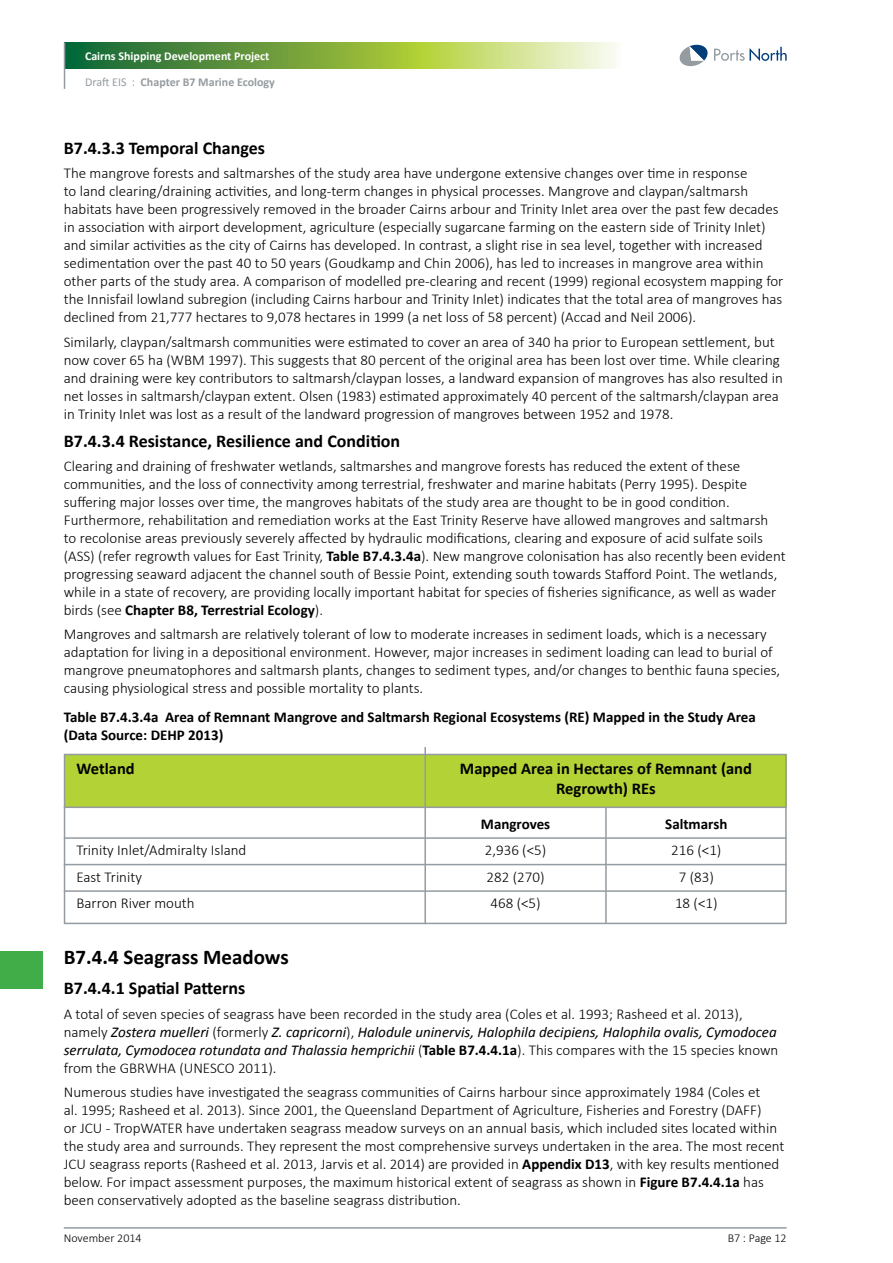
<style>
.page{position:relative;width:893px;height:1263px;background:#fff}
.page>*{position:absolute;margin:0;border:0;box-sizing:border-box;transform-origin:0 0}
.Heading_2{font:700 21px "Calibri";color:#000}
.Heading_3{font:700 18px "Calibri";color:#000}
.Tables_Heading_2{font:700 16.5px/19.8px "Calibri";color:#000;text-align:center}
.Tables_Heading_1{font:700 16.5px "Calibri";color:#000}
.Copy_1{font:300 15px/18px "Calibri";color:#000}
.Tables_Names{font:700 15px/18px "Calibri";color:#000}
.Tables_Copy_3_-_Rang{font:300 15px "Calibri";color:#000}
.Tables_Copy_1{font:300 15px "Calibri";color:#000}
.Tables_Copy_2_-_Cent{font:300 15px "Calibri";color:#000}
.Tables_Copy_2_-_Cent-2{font:700 15px "Calibri";color:#000}
.t1{font:700 12px/25.7px "Calibri";color:#fff}
.t2{font:300 12px "Calibri";color:#000}
.s1{font-weight:400;color:#949ca1}
.s2{color:#949ca1}
.s3{font-weight:700}
.s4{font-weight:400;font-style:italic}
</style>
<div class="page">
<svg style="left:65px;top:43px;width:551px;height:25px;background:#89b25b"></svg>
<svg style="left:714px;top:47px;width:73px;height:14px"></svg>
<svg style="left:680px;top:45px;width:28px;height:21px"></svg>
<hr style="left:64px;top:43px;width:1px;height:46px;background:#949ca1">
<hr style="left:64px;top:1227px;width:723px;height:2px;background:#949ca1">
<div style="left:0;top:951px;width:43px;height:38px;background:#41ad49"></div>
<div style="left:64px;top:754px;width:723px;height:52px;background:#b3d235"></div>
<hr style="left:64px;top:806px;width:361px;height:2px;background:#949ca1">
<hr style="left:64px;top:837px;width:361px;height:2px;background:#949ca1">
<hr style="left:64px;top:864px;width:361px;height:1px;background:#949ca1">
<hr style="left:64px;top:890px;width:361px;height:2px;background:#949ca1">
<hr style="left:425px;top:806px;width:362px;height:2px;background:#949ca1">
<hr style="left:425px;top:837px;width:181px;height:2px;background:#949ca1">
<hr style="left:425px;top:864px;width:181px;height:1px;background:#949ca1">
<hr style="left:425px;top:890px;width:181px;height:2px;background:#949ca1">
<hr style="left:606px;top:837px;width:181px;height:2px;background:#949ca1">
<hr style="left:606px;top:864px;width:181px;height:1px;background:#949ca1">
<hr style="left:606px;top:890px;width:181px;height:2px;background:#949ca1">
<div style="left:64px;top:754px;width:723px;height:170px;border:2px solid #949ca1"></div>
<hr style="left:424px;top:747px;width:2px;height:177px;background:#949ca1">
<hr style="left:605px;top:807px;width:2px;height:117px;background:#949ca1">
<p class="t1" style="left:85px;top:43px;width:191px">Cairns Shipping Development Project<br><span class="s1">Draft EIS :</span> <span class="s2">Chapter B7 Marine Ecology</span></p>
<p class="Heading_3" style="left:64px;top:136px;width:203px">B7.4.3.3 Temporal Changes</p>
<p class="Copy_1" style="left:64px;top:164px;width:721px">The mangrove forests and saltmarshes of the study area have undergone extensive changes over time in response<br>to land clearing/draining activities, and long-term changes in physical processes. Mangrove and claypan/saltmarsh habitats have been progressively removed in the broader Cairns arbour and Trinity Inlet area over the past few decades in association with airport development, agriculture (especially sugarcane farming on the eastern side of Trinity Inlet) and similar activities as the city of Cairns has developed. In contrast, a slight rise in sea level, together with increased sedimentation over the past 40 to 50 years (Goudkamp and Chin 2006), has led to increases in mangrove area within other parts of the study area. A comparison of modelled pre-clearing and recent (1999) regional ecosystem mapping for the Innisfail lowland subregion (including Cairns harbour and Trinity Inlet) indicates that the total area of mangroves has declined from 21,777 hectares to 9,078 hectares in 1999 (a net loss of 58 percent) (Accad and Neil 2006).</p>
<p class="Copy_1" style="left:64px;top:332px;width:721px">Similarly, claypan/saltmarsh communities were estimated to cover an area of 340 ha prior to European settlement, but now cover 65 ha (WBM 1997). This suggests that 80 percent of the original area has been lost over time. While clearing and draining were key contributors to saltmarsh/claypan losses, a landward expansion of mangroves has also resulted in net losses in saltmarsh/claypan extent. Olsen (1983) estimated approximately 40 percent of the saltmarsh/claypan area in Trinity Inlet was lost as a result of the landward progression of mangroves between 1952 and 1978.</p>
<p class="Heading_3" style="left:64px;top:429px;width:338px">B7.4.3.4 Resistance, Resilience and Condition</p>
<p class="Copy_1" style="left:64px;top:456px;width:723px">Clearing and draining of freshwater wetlands, saltmarshes and mangrove forests has reduced the extent of these communities, and the loss of connectivity among terrestrial, freshwater and marine habitats (Perry 1995). Despite suffering major losses over time, the mangroves habitats of the study area are thought to be in good condition.<br>Furthermore, rehabilitation and remediation works at the East Trinity Reserve have allowed mangroves and saltmarsh<br>to recolonise areas previously severely affected by hydraulic modifications, clearing and exposure of acid sulfate soils (ASS) (refer regrowth values for East Trinity, <span class="s3">Table B7.4.3.4a</span>). New mangrove colonisation has also recently been evident progressing seaward adjacent the channel south of Bessie Point, extending south towards Stafford Point. The wetlands, while in a state of recovery, are providing locally important habitat for species of fisheries significance, as well as wader birds (see <span class="s3">Chapter B8, Terrestrial Ecology</span>).</p>
<p class="Copy_1" style="left:64px;top:625px;width:718px">Mangroves and saltmarsh are relatively tolerant of low to moderate increases in sediment loads, which is a necessary adaptation for living in a depositional environment. However, major increases in sediment loading can lead to burial of mangrove pneumatophores and saltmarsh plants, changes to sediment types, and/or changes to benthic fauna species, causing physiological stress and possible mortality to plants.</p>
<p class="Tables_Names" style="left:64px;top:708px;width:694px">Table B7.4.3.4a Area of Remnant Mangrove and Saltmarsh Regional Ecosystems (RE) Mapped in the Study Area (Data Source: DEHP 2013)</p>
<p class="Tables_Heading_1" style="left:77px;top:758px;width:60px">Wetland</p>
<p class="Tables_Heading_2" style="left:460px;top:759px;width:294px">Mapped Area in Hectares of Remnant (and<br>Regrowth) REs</p>
<p class="Tables_Copy_2_-_Cent-2" style="left:481px;top:814px;width:71px">Mangroves</p>
<p class="Tables_Copy_2_-_Cent" style="left:485px;top:841px;width:63px">2,936 (&lt;5)</p>
<p class="Tables_Copy_2_-_Cent" style="left:487px;top:867px;width:59px">282 (270)</p>
<p class="Tables_Copy_1" style="left:490px;top:894px;width:52px">468 (&lt;5)</p>
<p class="Tables_Copy_2_-_Cent-2" style="left:665px;top:814px;width:64px">Saltmarsh</p>
<p class="Tables_Copy_2_-_Cent" style="left:671px;top:841px;width:52px">216 (&lt;1)</p>
<p class="Tables_Copy_2_-_Cent" style="left:679px;top:867px;width:37px">7 (83)</p>
<p class="Tables_Copy_1" style="left:675px;top:894px;width:44px">18 (&lt;1)</p>
<p class="Tables_Copy_3_-_Rang" style="left:77px;top:841px;width:171px">Trinity Inlet/Admiralty Island</p>
<p class="Tables_Copy_3_-_Rang" style="left:77px;top:867px;width:67px">East Trinity</p>
<p class="Tables_Copy_1" style="left:77px;top:894px;width:120px">Barron River mouth</p>
<p class="Heading_2" style="left:64px;top:944px;width:227px">B7.4.4 Seagrass Meadows</p>
<p class="Heading_3" style="left:64px;top:977px;width:183px">B7.4.4.1 Spatial Patterns</p>
<p class="Copy_1" style="left:64px;top:1004px;width:716px">A total of seven species of seagrass have been recorded in the study area (Coles et al. 1993; Rasheed et al. 2013), namely <span class="s4">Zostera muelleri</span> (formerly <span class="s4">Z. capricorni</span>), <span class="s4">Halodule uninervis, Halophila decipiens, Halophila ovalis, Cymodocea serrulata, Cymodocea rotundata and Thalassia hemprichii</span> (<span class="s3">Table B7.4.4.1a</span>). This compares with the 15 species known from the GBRWHA (UNESCO 2011).</p>
<p class="Copy_1" style="left:64px;top:1082px;width:722px">Numerous studies have investigated the seagrass communities of Cairns harbour since approximately 1984 (Coles et<br>al. 1995; Rasheed et al. 2013). Since 2001, the Queensland Department of Agriculture, Fisheries and Forestry (DAFF)<br>or JCU - TropWATER have undertaken seagrass meadow surveys on an annual basis, which included sites located within the study area and surrounds. They represent the most comprehensive surveys undertaken in the area. The most recent JCU seagrass reports (Rasheed et al. 2013, Jarvis et al. 2014) are provided in <span class="s3">Appendix D13</span>, with key results mentioned below. For impact assessment purposes, the maximum historical extent of seagrass as shown in <span class="s3">Figure B7.4.4.1a</span> has been conservatively adopted as the baseline seagrass distribution.</p>
<p class="t2" style="left:64px;top:1231px;width:79px">November 2014</p>
<p class="t2" style="left:728px;top:1231px;width:60px">B7 : Page 12</p>
</div>
